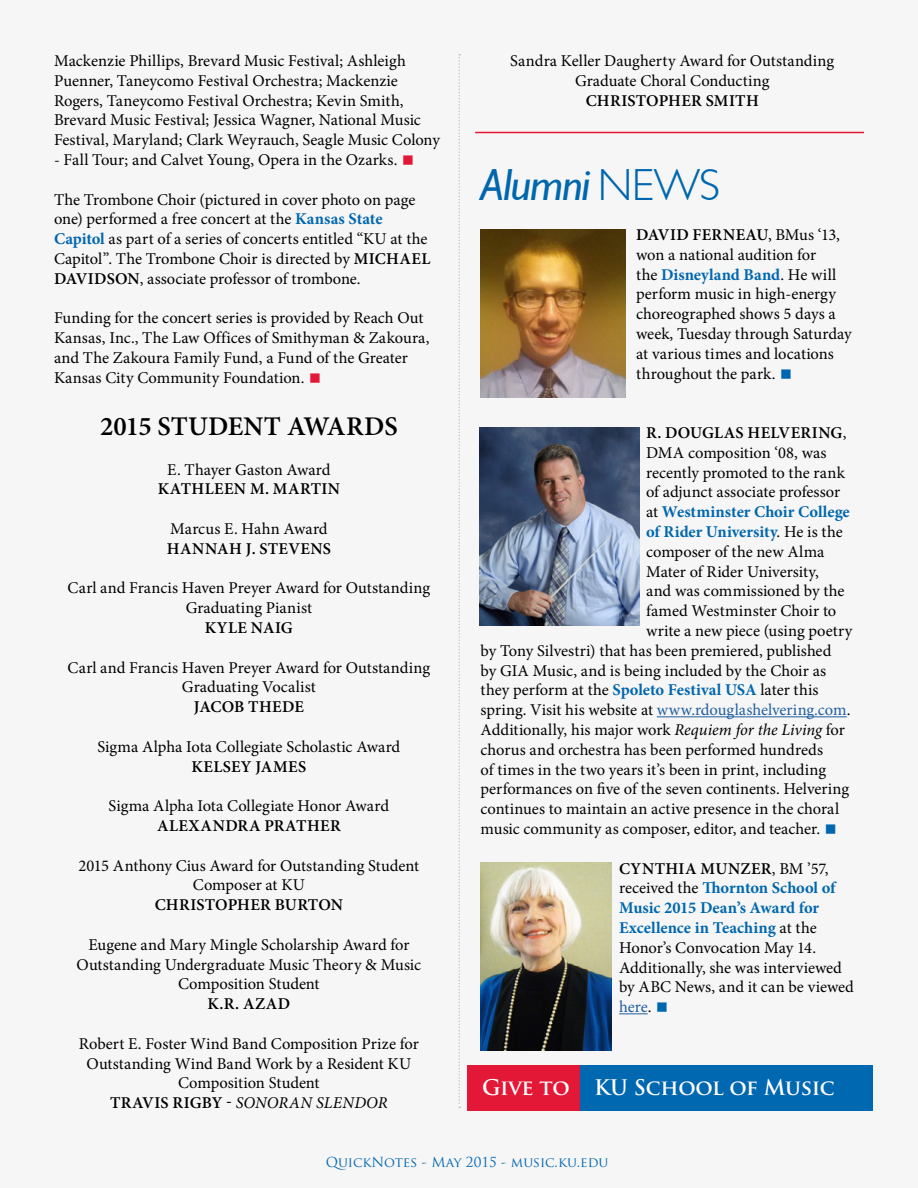
<style>
.page{position:relative;width:918px;height:1188px;background:#f6f6f6}
.page>*{position:absolute;margin:0;border:0;box-sizing:border-box;transform-origin:0 0}
.t1{font:italic 45px "Gill Sans";letter-spacing:-.03em;color:#0067ae}
.t2{font:600 27px "Minion Pro";color:#000}
.t3{font:700 21px "Trajan Pro";letter-spacing:-.02em;color:#fff}
.t4{font:16.5px/19.8px "Minion Pro";color:#000;text-align:center}
.t5{font:600 16.5px "Minion Pro";letter-spacing:.02em;color:#000}
.t6{font:700 16.5px "Minion Pro";letter-spacing:-.005em;color:#0067ae}
.t7{font:13.5px "Trajan Pro";color:#0067b1}
.s1{font-weight:700;color:#0067ae}
.s2{font-weight:600}
.s3{font-style:italic}
.s4{font-weight:300;font-style:normal}
.s5{font-weight:700;color:#0067b1}
.s6{font-weight:400}
.s7{font-weight:400;color:#000}
.s8{color:#215e9e}
</style>
<div class="page">
<hr style="left:657px;top:716px;width:190px;height:1px;background:#215e9e">
<svg style="left:619px;top:1013px;width:29px;height:1px"></svg>
<svg style="left:458px;top:54px;width:2px;height:1054px"></svg>
<img style="left:481px;top:230px;width:144px;height:168px">
<img style="left:480px;top:428px;width:159px;height:198px">
<img style="left:481px;top:863px;width:130px;height:188px">
<div style="left:468px;top:1065px;width:112px;height:45px;background:#e31837"></div>
<div style="left:580px;top:1065px;width:293px;height:45px;background:#0067b1"></div>
<hr style="left:475px;top:132px;width:389px;height:1px;background:#e31837">
<p class="t4" style="left:54px;top:51px;width:387px;text-align:left">Mackenzie Phillips, Brevard Music Festival; Ashleigh Puenner, Taneycomo Festival Orchestra; Mackenzie Rogers, Taneycomo Festival Orchestra; Kevin Smith, Brevard Music Festival; Jessica Wagner, National Music Festival, Maryland; Clark Weyrauch, Seagle Music Colony</p>
<p class="t4" style="left:54px;top:150px;width:345px">- Fall Tour; and Calvet Young, Opera in the Ozarks.</p>
<p class="t4" style="left:54px;top:190px;width:378px;text-align:left">The Trombone Choir (pictured in cover photo on page one) performed a free concert at the <span class="s1">Kansas State Capitol</span> as part of a series of concerts entitled “KU at the Capitol”. The Trombone Choir is directed by <span class="s2">MICHAEL DAVIDSON</span>, associate professor of trombone.</p>
<p class="t4" style="left:54px;top:308px;width:377px;text-align:left">Funding for the concert series is provided by Reach Out Kansas, Inc., The Law Offices of Smithyman &amp; Zakoura, and The Zakoura Family Fund, a Fund of the Greater Kansas City Community Foundation.</p>
<h2 class="t2" style="left:100px;top:408px;width:299px">2015 STUDENT AWARDS</h2>
<p class="t4" style="left:167px;top:460px;width:165px">E. Thayer Gaston Award</p>
<p class="t5" style="left:158px;top:478px;width:184px">KATHLEEN M. MARTIN</p>
<p class="t4" style="left:170px;top:519px;width:159px">Marcus E. Hahn Award</p>
<p class="t5" style="left:167px;top:537px;width:165px">HANNAH J. STEVENS</p>
<p class="t4" style="left:68px;top:578px;width:364px">Carl and Francis Haven Preyer Award for Outstanding<br>Graduating Pianist</p>
<p class="t5" style="left:205px;top:616px;width:89px">KYLE NAIG</p>
<p class="t4" style="left:68px;top:658px;width:364px">Carl and Francis Haven Preyer Award for Outstanding<br>Graduating Vocalist</p>
<p class="t5" style="left:194px;top:696px;width:111px">JACOB THEDE</p>
<p class="t4" style="left:97px;top:737px;width:304px">Sigma Alpha Iota Collegiate Scholastic Award</p>
<p class="t5" style="left:191px;top:755px;width:116px">KELSEY JAMES</p>
<p class="t4" style="left:109px;top:796px;width:282px">Sigma Alpha Iota Collegiate Honor Award</p>
<p class="t5" style="left:157px;top:814px;width:185px">ALEXANDRA PRATHER</p>
<p class="t4" style="left:79px;top:856px;width:342px">2015 Anthony Cius Award for Outstanding Student<br>Composer at KU</p>
<p class="t5" style="left:155px;top:894px;width:190px">CHRISTOPHER BURTON</p>
<p class="t4" style="left:77px;top:935px;width:346px">Eugene and Mary Mingle Scholarship Award for<br>Outstanding Undergraduate Music Theory &amp; Music<br>Composition Student</p>
<p class="t5" style="left:208px;top:993px;width:84px">K.R. AZAD</p>
<p class="t4" style="left:79px;top:1034px;width:341px">Robert E. Foster Wind Band Composition Prize for Outstanding Wind Band Work by a Resident KU Composition Student<br><span class="s2">TRAVIS RIGBY -</span> <span class="s3">SONORAN SLENDOR</span></p>
<p class="t4" style="left:510px;top:51px;width:326px">Sandra Keller Daugherty Award for Outstanding<br>Graduate Choral Conducting</p>
<p class="t5" style="left:586px;top:89px;width:175px">CHRISTOPHER SMITH</p>
<h1 class="t1" style="left:481px;top:159px;width:241px">Alumni <span class="s4">NEWS</span></h1>
<p class="t4" style="left:636px;top:225px;width:217px;text-align:left"><span class="s2">DAVID FERNEAU</span>, BMus ‘13, won a national audition for<br>the <span class="s5">Disneyland Band</span>. He will perform music in high-energy choreographed shows 5 days a week, Tuesday through Saturday at various times and locations throughout the park.</p>
<p class="t5" style="left:646px;top:421px;width:202px">R. DOUGLAS HELVERING<span class="s6">,</span></p>
<p class="t4" style="left:646px;top:443px;width:182px">DMA composition ‘08, was</p>
<p class="t4" style="left:646px;top:463px;width:200px">recently promoted to the rank</p>
<p class="t4" style="left:646px;top:482px;width:196px">of adjunct associate professor</p>
<p class="t6" style="left:646px;top:500px;width:205px"><span class="s7">at</span> Westminster Choir College</p>
<p class="t6" style="left:646px;top:520px;width:198px">of Rider University<span class="s7">. He is the</span></p>
<p class="t4" style="left:646px;top:542px;width:180px">composer of the new Alma</p>
<p class="t4" style="left:646px;top:562px;width:174px">Mater of Rider University,</p>
<p class="t4" style="left:646px;top:581px;width:200px">and was commissioned by the</p>
<p class="t4" style="left:646px;top:601px;width:192px">famed Westminster Choir to</p>
<p class="t4" style="left:646px;top:621px;width:208px">write a new piece (using poetry</p>
<p class="t4" style="left:481px;top:641px;width:352px">by Tony Silvestri) that has been premiered, published</p>
<p class="t4" style="left:481px;top:661px;width:347px">by GIA Music, and is being included by the Choir as</p>
<p class="t4" style="left:481px;top:680px;width:340px">they perform at the <span class="s1">Spoleto Festival USA</span> later this</p>
<p class="t4" style="left:481px;top:700px;width:371px">spring. Visit his website at <span class="s8">www.rdouglashelvering.com</span>.</p>
<p class="t4" style="left:481px;top:720px;width:366px">Additionally, his major work <span class="s3">Requiem for the Living</span> for</p>
<p class="t4" style="left:481px;top:740px;width:344px">chorus and orchestra has been performed hundreds</p>
<p class="t4" style="left:481px;top:760px;width:347px">of times in the two years it’s been in print, including</p>
<p class="t4" style="left:481px;top:779px;width:370px">performances on five of the seven continents. Helvering</p>
<p class="t4" style="left:481px;top:799px;width:360px">continues to maintain an active presence in the choral</p>
<p class="t4" style="left:481px;top:819px;width:341px">music community as composer, editor, and teacher.</p>
<p class="t4" style="left:619px;top:859px;width:236px;text-align:left"><span class="s2">CYNTHIA MUNZER</span>, BM ’57, received the <span class="s1">Thornton School of<br>Music 2015 Dean’s Award for<br>Excellence in Teaching</span> at the<br>Honor’s Convocation May 14.<br>Additionally, she was interviewed by ABC News, and it can be viewed <span class="s8">here</span>.</p>
<p class="t3" style="left:482px;top:1075px;width:354px">Give to KU School of Music</p>
<p class="t7" style="left:326px;top:1153px;width:284px">QuickNotes - May 2015 - music.ku.edu</p>
</div>
